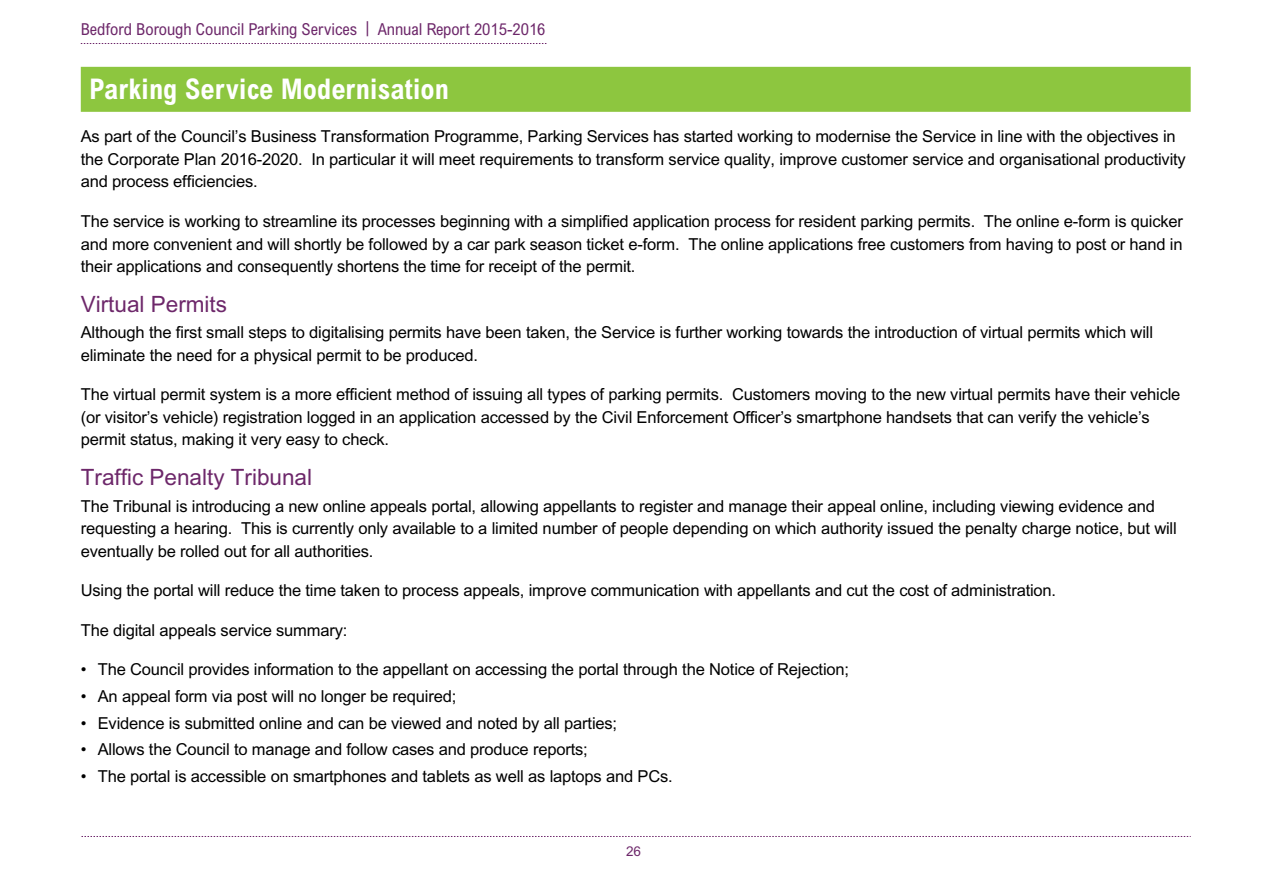
<style>
.page{position:relative;width:1263px;height:893px;background:#fff}
.page>*{position:absolute;margin:0;border:0;box-sizing:border-box;transform-origin:0 0}
.t1{font:700 condensed 28.5px "Arial";color:#fff}
.t2{font:22.5px "Arial";color:#6d276a}
.t3{font:16.5px/22.5px "Arial";letter-spacing:-.01em;color:#000}
.t4{font:condensed 16.5px "Arial";color:#6d276a}
.t5{font:13.5px "Arial";color:#6d276a}
</style>
<div class="page">
<svg style="left:81px;top:836px;width:1110px;height:1px"></svg>
<svg style="left:81px;top:43px;width:465px;height:1px"></svg>
<div style="left:81px;top:67px;width:1110px;height:45px;background:#8dc63f"></div>
<p class="t4" style="left:81px;top:19px;width:466px">Bedford Borough Council Parking Services | Annual Report 2015-2016</p>
<h1 class="t1" style="left:89px;top:72px;width:361px">Parking Service Modernisation</h1>
<p class="t3" style="left:81px;top:125px;width:1106px">As part of the Council’s Business Transformation Programme, Parking Services has started working to modernise the Service in line with the objectives in the Corporate Plan 2016-2020. In particular it will meet requirements to transform service quality, improve customer service and organisational productivity and process efficiencies.</p>
<p class="t3" style="left:81px;top:210px;width:1104px;text-align:justify">The service is working to streamline its processes beginning with a simplified application process for resident parking permits. The online e-form is quicker and more convenient and will shortly be followed by a car park season ticket e-form. The online applications free customers from having to post or hand in their applications and consequently shortens the time for receipt of the permit.</p>
<h2 class="t2" style="left:81px;top:291px;width:148px">Virtual Permits</h2>
<p class="t3" style="left:81px;top:321px;width:1074px">Although the first small steps to digitalising permits have been taken, the Service is further working towards the introduction of virtual permits which will eliminate the need for a physical permit to be produced.</p>
<p class="t3" style="left:81px;top:383px;width:1101px">The virtual permit system is a more efficient method of issuing all types of parking permits. Customers moving to the new virtual permits have their vehicle (or visitor’s vehicle) registration logged in an application accessed by the Civil Enforcement Officer’s smartphone handsets that can verify the vehicle’s permit status, making it very easy to check.</p>
<h2 class="t2" style="left:81px;top:464px;width:233px">Traffic Penalty Tribunal</h2>
<p class="t3" style="left:81px;top:494px;width:1097px">The Tribunal is introducing a new online appeals portal, allowing appellants to register and manage their appeal online, including viewing evidence and requesting a hearing. This is currently only available to a limited number of people depending on which authority issued the penalty charge notice, but will eventually be rolled out for all authorities.</p>
<p class="t3" style="left:81px;top:579px;width:977px">Using the portal will reduce the time taken to process appeals, improve communication with appellants and cut the cost of administration.</p>
<p class="t3" style="left:81px;top:618px;width:268px">The digital appeals service summary:</p>
<p class="t3" style="left:81px;top:658px;width:770px">• The Council provides information to the appellant on accessing the portal through the Notice of Rejection;</p>
<p class="t3" style="left:81px;top:685px;width:377px">• An appeal form via post will no longer be required;</p>
<p class="t3" style="left:81px;top:711px;width:538px">• Evidence is submitted online and can be viewed and noted by all parties;</p>
<p class="t3" style="left:81px;top:738px;width:509px">• Allows the Council to manage and follow cases and produce reports;</p>
<p class="t3" style="left:81px;top:765px;width:593px">• The portal is accessible on smartphones and tablets as well as laptops and PCs.</p>
<p class="t5" style="left:626px;top:844px;width:17px">26</p>
</div>
